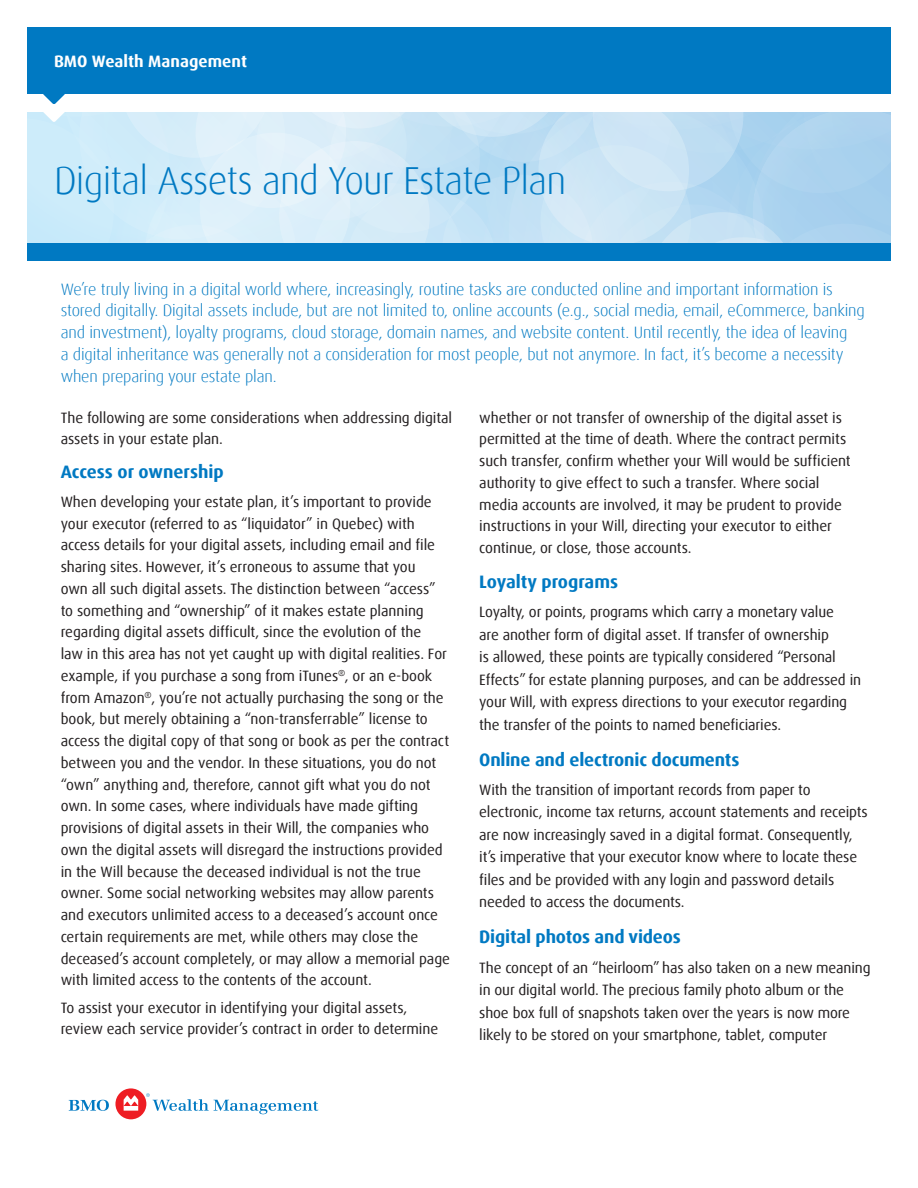
<style>
.page{position:relative;width:918px;height:1188px;background:#fff}
.page>*{position:absolute;margin:0;border:0;box-sizing:border-box;transform-origin:0 0}
.Cover_Title_Smaller{font:300 39px "Dax";letter-spacing:-.02em;color:#0079c2}
.Heading_level_1{font:700 18px "Dax Offc Pro";letter-spacing:-.01em;color:#0079c2}
.Body_Copy{font:300 16.5px/21.8px "Dax Offc Pro";letter-spacing:-.01em;color:#0079c2}
.Line_of_Business{font:700 16.5px "Dax Offc Pro";color:#fff}
.Body_Copy-2{font:15px/21.8px "Dax Offc Pro";letter-spacing:-.01em;color:#231f20}
</style>
<div class="page">
<div style="left:27px;top:243px;width:864px;height:18px;background:#0079c2"></div>
<svg style="left:69px;top:1100px;width:40px;height:11px"></svg>
<div style="left:115px;top:1088px;width:31px;height:31px;background:#ee1d23;border-radius:50%"></div>
<svg style="left:124px;top:1095px;width:14px;height:16px"></svg>
<svg style="left:146px;top:1093px;width:172px;height:22px"></svg>
<div style="left:27px;top:27px;width:864px;height:67px;background:#0079c2"></div>
<svg style="left:27px;top:94px;width:864px;height:149px;background:#cfe7f6"></svg>
<p class="Line_of_Business" style="left:54px;top:51px;width:195px">BMO Wealth Management</p>
<p class="Cover_Title_Smaller" style="left:54px;top:159px;width:514px">Digital Assets and Your Estate Plan</p>
<p class="Body_Copy" style="left:61px;top:278px;width:806px">We’re truly living in a digital world where, increasingly, routine tasks are conducted online and important information is stored digitally. Digital assets include, but are not limited to, online accounts (e.g., social media, email, eCommerce, banking and investment), loyalty programs, cloud storage, domain names, and website content. Until recently, the idea of leaving<br>a digital inheritance was generally not a consideration for most people, but not anymore. In fact, it’s become a necessity when preparing your estate plan.</p>
<p class="Body_Copy-2" style="left:61px;top:407px;width:393px">The following are some considerations when addressing digital assets in your estate plan.</p>
<p class="Heading_level_1" style="left:61px;top:460px;width:165px">Access or ownership</p>
<p class="Body_Copy-2" style="left:61px;top:491px;width:391px">When developing your estate plan, it’s important to provide your executor (referred to as “liquidator” in Quebec) with access details for your digital assets, including email and file sharing sites. However, it’s erroneous to assume that you<br>own all such digital assets. The distinction between “access” to something and “ownership” of it makes estate planning regarding digital assets difficult, since the evolution of the<br>law in this area has not yet caught up with digital realities. For example, if you purchase a song from iTunes<sup>®</sup>, or an e-book from Amazon<sup>®</sup>, you’re not actually purchasing the song or the book, but merely obtaining a “non-transferrable” license to access the digital copy of that song or book as per the contract between you and the vendor. In these situations, you do not “own” anything and, therefore, cannot gift what you do not own. In some cases, where individuals have made gifting provisions of digital assets in their Will, the companies who own the digital assets will disregard the instructions provided in the Will because the deceased individual is not the true owner. Some social networking websites may allow parents and executors unlimited access to a deceased’s account once certain requirements are met, while others may close the deceased’s account completely, or may allow a memorial page with limited access to the contents of the account.</p>
<p class="Body_Copy-2" style="left:61px;top:997px;width:379px">To assist your executor in identifying your digital assets, review each service provider’s contract in order to determine</p>
<p class="Body_Copy-2" style="left:479px;top:407px;width:373px">whether or not transfer of ownership of the digital asset is permitted at the time of death. Where the contract permits such transfer, confirm whether your Will would be sufficient authority to give effect to such a transfer. Where social media accounts are involved, it may be prudent to provide instructions in your Will, directing your executor to either continue, or close, those accounts.</p>
<p class="Heading_level_1" style="left:479px;top:570px;width:140px">Loyalty programs</p>
<p class="Body_Copy-2" style="left:479px;top:601px;width:383px;line-height:22.5px">Loyalty, or points, programs which carry a monetary value<br>are another form of digital asset. If transfer of ownership<br>is allowed, these points are typically considered “Personal Effects” for estate planning purposes, and can be addressed in your Will, with express directions to your executor regarding the transfer of the points to named beneficiaries.</p>
<p class="Heading_level_1" style="left:479px;top:748px;width:262px">Online and electronic documents</p>
<p class="Body_Copy-2" style="left:479px;top:778px;width:390px;line-height:22.5px">With the transition of important records from paper to electronic, income tax returns, account statements and receipts are now increasingly saved in a digital format. Consequently, it’s imperative that your executor know where to locate these files and be provided with any login and password details needed to access the documents.</p>
<p class="Heading_level_1" style="left:479px;top:925px;width:203px">Digital photos and videos</p>
<p class="Body_Copy-2" style="left:479px;top:956px;width:393px;line-height:22.5px">The concept of an “heirloom” has also taken on a new meaning in our digital world. The precious family photo album or the shoe box full of snapshots taken over the years is now more likely to be stored on your smartphone, tablet, computer</p>
</div>
